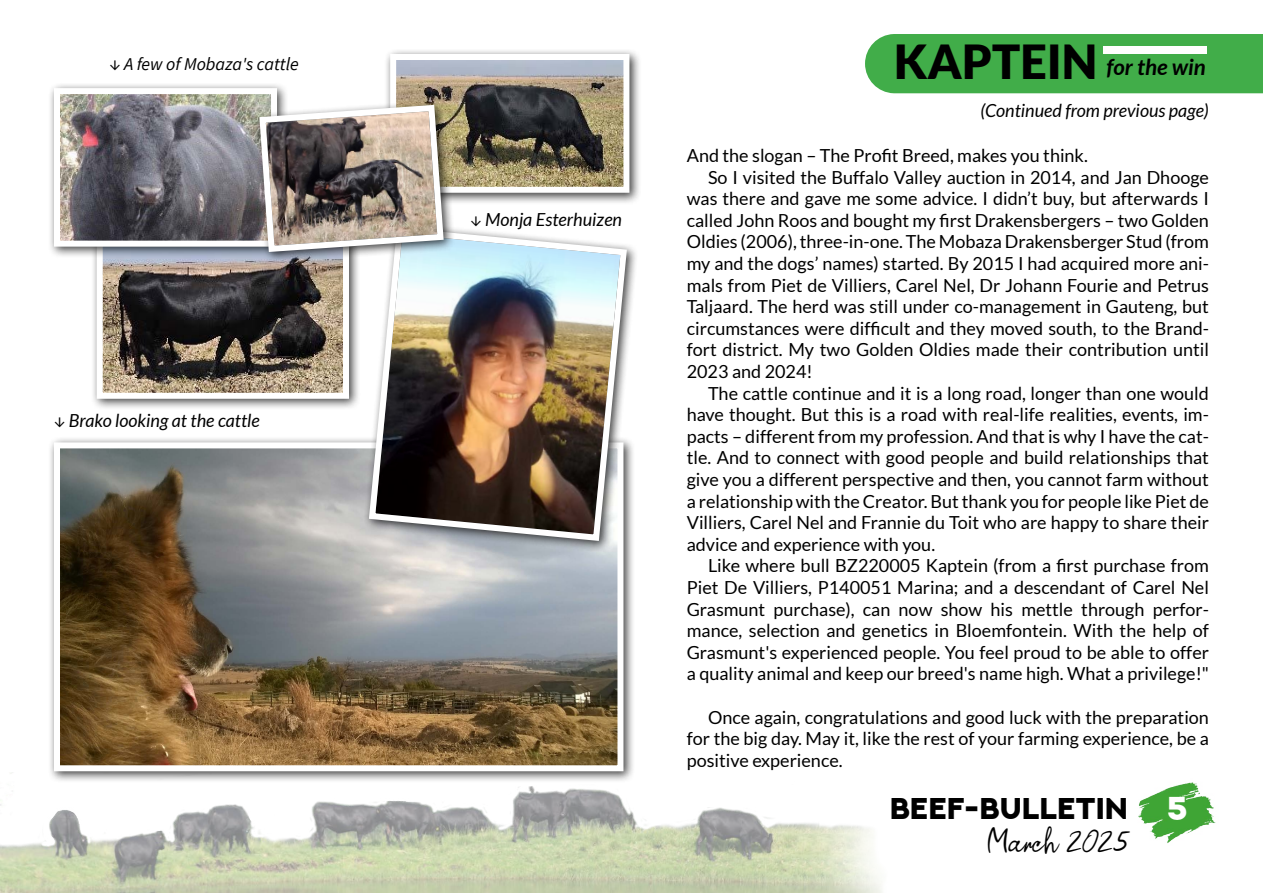
<style>
.page{position:relative;width:1263px;height:893px;background:#fff}
.page>*{position:absolute;margin:0;border:0;box-sizing:border-box;transform-origin:0 0}
.t1{font:33px "Paul Signature";color:#000}
.t2{font:800 30px "NEXTART";color:#000}
.t3{font:italic 700 22.2px "Lato";color:#000}
.t4{font:18px/21.6px "Lato";color:#000;text-align:justify}
.t5{font:italic 18px "Lato";color:#000}
.t6{font:italic 18px "Source Sans Pro";color:#000}
.s1{font-style:normal}
.s2{font-family:"Source Sans Pro";font-style:normal}
.s3{font-weight:900;font-style:normal;font-size:46.95px}
.s4{font-size:33px;color:#fff}
</style>
<div class="page">
<img style="left:1138px;top:782px;width:78px;height:61px">
<img style="left:0;top:773px;width:882px;height:120px">
<div style="left:91px;top:234px;width:270px;height:177px;background:#000;opacity:.75"></div>
<div style="left:48px;top:436px;width:587px;height:347px;background:#000;opacity:.75"></div>
<img style="left:51px;top:439px;width:575px;height:335px">
<div style="left:363px;top:222px;width:275px;height:330px;background:#000;opacity:.75"></div>
<img style="left:366px;top:402px;width:264px;height:142px">
<div style="left:865px;top:34px;width:398px;height:59px;background:#41ad49"></div>
<div style="left:1103px;top:46px;width:103px;height:8px;background:#fff"></div>
<div style="left:384px;top:48px;width:258px;height:157px;background:#000;opacity:.75"></div>
<img style="left:51px;top:51px;width:581px;height:351px">
<p class="t6" style="left:109px;top:52px;width:191px"><span class="s1">↓</span> A few of Mobaza's cattle</p>
<p class="t5" style="left:54px;top:410px;width:207px"><span class="s2">↓</span> Brako looking at the cattle</p>
<p class="t5" style="left:470px;top:209px;width:153px"><span class="s2">↓</span> Monja Esterhuizen</p>
<p class="t3" style="left:894px;top:54px;width:313px"><span class="s3">KAPTEIN</span> for the win</p>
<p class="t5" style="left:980px;top:100px;width:230px">(Continued from previous page)</p>
<p class="t4" style="left:687px;top:144px;width:403px">And the slogan – The Profit Breed, makes you think.</p>
<p class="t4" style="left:708px;top:166px;width:502px">So I visited the Buffalo Valley auction in 2014, and Jan Dhooge</p>
<p class="t4" style="left:687px;top:188px;width:524px">was there and gave me some advice. I didn’t buy, but afterwards I</p>
<p class="t4" style="left:687px;top:209px;width:524px">called John Roos and bought my first Drakensbergers – two Golden</p>
<p class="t4" style="left:687px;top:231px;width:524px">Oldies (2006), three-in-one. The Mobaza Drakensberger Stud (from</p>
<p class="t4" style="left:687px;top:252px;width:524px">my and the dogs’ names) started. By 2015 I had acquired more ani-</p>
<p class="t4" style="left:687px;top:274px;width:524px">mals from Piet de Villiers, Carel Nel, Dr Johann Fourie and Petrus</p>
<p class="t4" style="left:687px;top:296px;width:524px">Taljaard. The herd was still under co-management in Gauteng, but</p>
<p class="t4" style="left:687px;top:317px;width:524px">circumstances were difficult and they moved south, to the Brand-</p>
<p class="t4" style="left:687px;top:339px;width:524px">fort district. My two Golden Oldies made their contribution until</p>
<p class="t4" style="left:687px;top:360px;width:127px">2023 and 2024!</p>
<p class="t4" style="left:708px;top:382px;width:502px">The cattle continue and it is a long road, longer than one would</p>
<p class="t4" style="left:687px;top:404px;width:524px">have thought. But this is a road with real-life realities, events, im-</p>
<p class="t4" style="left:687px;top:425px;width:524px">pacts – different from my profession. And that is why I have the cat-</p>
<p class="t4" style="left:687px;top:447px;width:524px">tle. And to connect with good people and build relationships that</p>
<p class="t4" style="left:687px;top:468px;width:524px">give you a different perspective and then, you cannot farm without</p>
<p class="t4" style="left:687px;top:490px;width:524px">a relationship with the Creator. But thank you for people like Piet de</p>
<p class="t4" style="left:687px;top:512px;width:524px">Villiers, Carel Nel and Frannie du Toit who are happy to share their</p>
<p class="t4" style="left:687px;top:533px;width:250px">advice and experience with you.</p>
<p class="t4" style="left:708px;top:555px;width:502px">Like where bull BZ220005 Kaptein (from a first purchase from</p>
<p class="t4" style="left:687px;top:576px;width:524px">Piet De Villiers, P140051 Marina; and a descendant of Carel Nel</p>
<p class="t4" style="left:687px;top:598px;width:524px">Grasmunt purchase), can now show his mettle through perfor-</p>
<p class="t4" style="left:687px;top:620px;width:524px">mance, selection and genetics in Bloemfontein. With the help of</p>
<p class="t4" style="left:687px;top:641px;width:524px">Grasmunt's experienced people. You feel proud to be able to offer</p>
<p class="t4" style="left:687px;top:663px;width:524px">a quality animal and keep our breed's name high. What a privilege!"</p>
<p class="t4" style="left:687px;top:706px;width:524px;text-indent:21px">Once again, congratulations and good luck with the preparation for the big day. May it, like the rest of your farming experience, be a positive experience.</p>
<h2 class="t2" style="left:890px;top:790px;width:299px">BEEF-BULLETIN <span class="s4">5</span></h2>
<h1 class="t1" style="left:986px;top:820px;width:143px">March 2025</h1>
</div>
